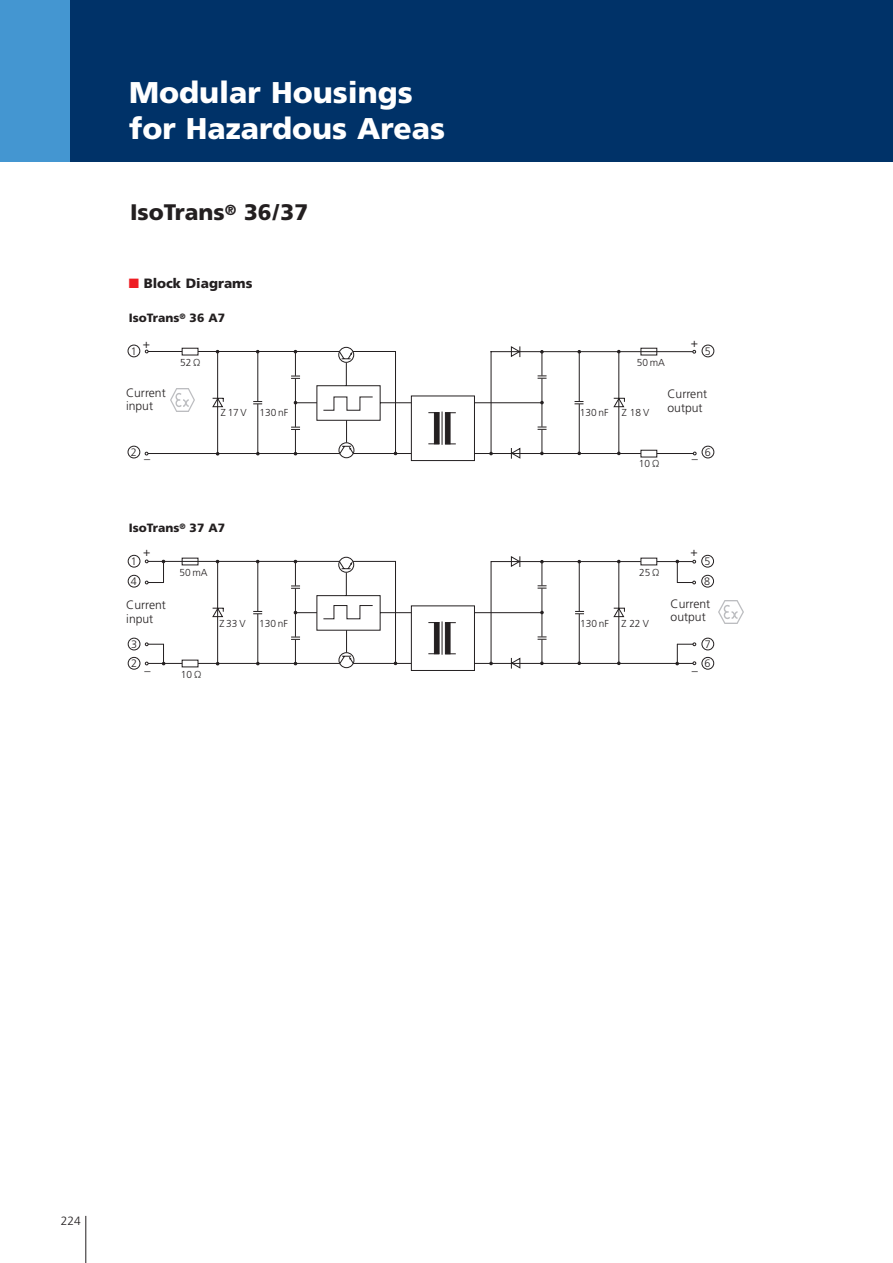
<style>
.page{position:relative;width:893px;height:1263px;background:#fff}
.page>*{position:absolute;margin:0;border:0;box-sizing:border-box;transform-origin:0 0}
.t1{font:900 30px/36px "Frutiger";color:#fff}
.t2{font:900 22.5px "Frutiger";color:#231f20}
.t3{font:900 13.5px "Frutiger";color:#231f20}
.t4{font:300 12.15px/13.2px "Frutiger";color:#231f20}
.t5{font:900 12px "Frutiger";color:#231f20}
.t6{font:300 12px "Frutiger";color:#231f20}
.t7{font:300 10.8px/19.2px "Frutiger";color:#231f20}
.t8{font:300 10.2px "Frutiger";color:#231f20}
.s1{color:#ee1d23}
.s2{font-family:"Frutiger Special";font-weight:400;color:#3d3c3c}
</style>
<div class="page">
<div style="left:0;top:0;width:892px;height:162px;background:#003268"></div>
<hr style="left:85px;top:1216px;width:1px;height:47px;background:#231f20">
<div style="left:0;top:0;width:70px;height:161px;background:#4496d1"></div>
<div style="left:701px;top:446px;width:13px;height:12px;border:1px solid #231f20;border-radius:50%"></div>
<div style="left:701px;top:345px;width:13px;height:12px;border:1px solid #231f20;border-radius:50%"></div>
<div style="left:128px;top:446px;width:12px;height:12px;border:1px solid #231f20;border-radius:50%"></div>
<div style="left:128px;top:345px;width:12px;height:12px;border:1px solid #231f20;border-radius:50%"></div>
<svg style="left:145px;top:346px;width:551px;height:116px"></svg>
<hr style="left:441px;top:412px;width:1px;height:33px;background:#231f20">
<img style="left:170px;top:388px;width:25px;height:23px">
<div style="left:128px;top:575px;width:12px;height:12px;border:1px solid #231f20;border-radius:50%"></div>
<div style="left:128px;top:555px;width:12px;height:13px;border:1px solid #231f20;border-radius:50%"></div>
<div style="left:128px;top:638px;width:12px;height:12px;border:1px solid #231f20;border-radius:50%"></div>
<div style="left:128px;top:657px;width:12px;height:13px;border:1px solid #231f20;border-radius:50%"></div>
<div style="left:701px;top:575px;width:13px;height:12px;border:1px solid #231f20;border-radius:50%"></div>
<div style="left:701px;top:555px;width:13px;height:13px;border:1px solid #231f20;border-radius:50%"></div>
<div style="left:701px;top:638px;width:13px;height:12px;border:1px solid #231f20;border-radius:50%"></div>
<div style="left:701px;top:657px;width:13px;height:13px;border:1px solid #231f20;border-radius:50%"></div>
<svg style="left:145px;top:556px;width:551px;height:115px"></svg>
<hr style="left:441px;top:621px;width:1px;height:34px;background:#231f20">
<img style="left:718px;top:600px;width:25px;height:23px">
<h1 class="t1" style="left:129px;top:77px;width:317px">Modular Housings for Hazardous Areas</h1>
<h2 class="t2" style="left:130px;top:203px;width:179px">IsoTrans<sup>®</sup> 36/37</h2>
<p class="t3" style="left:129px;top:278px;width:125px"><span class="s1">■</span> Block Diagrams</p>
<p class="t5" style="left:129px;top:313px;width:98px">IsoTrans<sup>®</sup> 36 A7</p>
<p class="t7" style="left:131px;top:342px;width:8px">1</p>
<p class="t4" style="left:143px;top:337px;width:9px">+</p>
<p class="t4" style="left:690px;top:337px;width:9px">+</p>
<p class="t7" style="left:704px;top:342px;width:8px">5</p>
<p class="t8" style="left:180px;top:357px;width:22px">52 <span class="s2">Ø</span></p>
<p class="t8" style="left:636px;top:357px;width:30px">50 mA</p>
<p class="t4" style="left:126px;top:386px;width:41px">Current input</p>
<p class="t8" style="left:221px;top:407px;width:27px">Z 17 V</p>
<p class="t8" style="left:259px;top:407px;width:30px">130 nF</p>
<p class="t8" style="left:580px;top:406px;width:30px">130 nF</p>
<p class="t8" style="left:621px;top:407px;width:29px">Z 18 V</p>
<p class="t4" style="left:667px;top:388px;width:41px">Current output</p>
<p class="t7" style="left:131px;top:443px;width:8px">2</p>
<p class="t7" style="left:704px;top:443px;width:8px">6</p>
<p class="t4" style="left:144px;top:453px;width:8px">–</p>
<p class="t8" style="left:639px;top:458px;width:22px">10 <span class="s2">Ø</span></p>
<p class="t4" style="left:692px;top:453px;width:8px">–</p>
<p class="t5" style="left:129px;top:523px;width:98px">IsoTrans<sup>®</sup> 37 A7</p>
<p class="t7" style="left:131px;top:552px;width:8px">1</p>
<p class="t4" style="left:143px;top:545px;width:9px">+</p>
<p class="t4" style="left:690px;top:546px;width:9px">+</p>
<p class="t7" style="left:704px;top:552px;width:8px">5</p>
<p class="t7" style="left:131px;top:572px;width:8px">4</p>
<p class="t8" style="left:179px;top:567px;width:30px">50 mA</p>
<p class="t8" style="left:639px;top:567px;width:22px">25 <span class="s2">Ø</span></p>
<p class="t7" style="left:704px;top:572px;width:8px">8</p>
<p class="t4" style="left:126px;top:599px;width:41px">Current input</p>
<p class="t8" style="left:219px;top:617px;width:28px">Z 33 V</p>
<p class="t8" style="left:259px;top:618px;width:30px">130 nF</p>
<p class="t8" style="left:580px;top:618px;width:70px">130 nF Z 22 V</p>
<p class="t4" style="left:670px;top:597px;width:41px">Current output</p>
<p class="t7" style="left:131px;top:635px;width:8px">3<br>2</p>
<p class="t7" style="left:704px;top:635px;width:8px">7<br>6</p>
<p class="t4" style="left:144px;top:665px;width:8px">–</p>
<p class="t8" style="left:181px;top:668px;width:22px">10 <span class="s2">Ø</span></p>
<p class="t4" style="left:691px;top:665px;width:8px">–</p>
<p class="t6" style="left:61px;top:1214px;width:22px">224</p>
</div>
